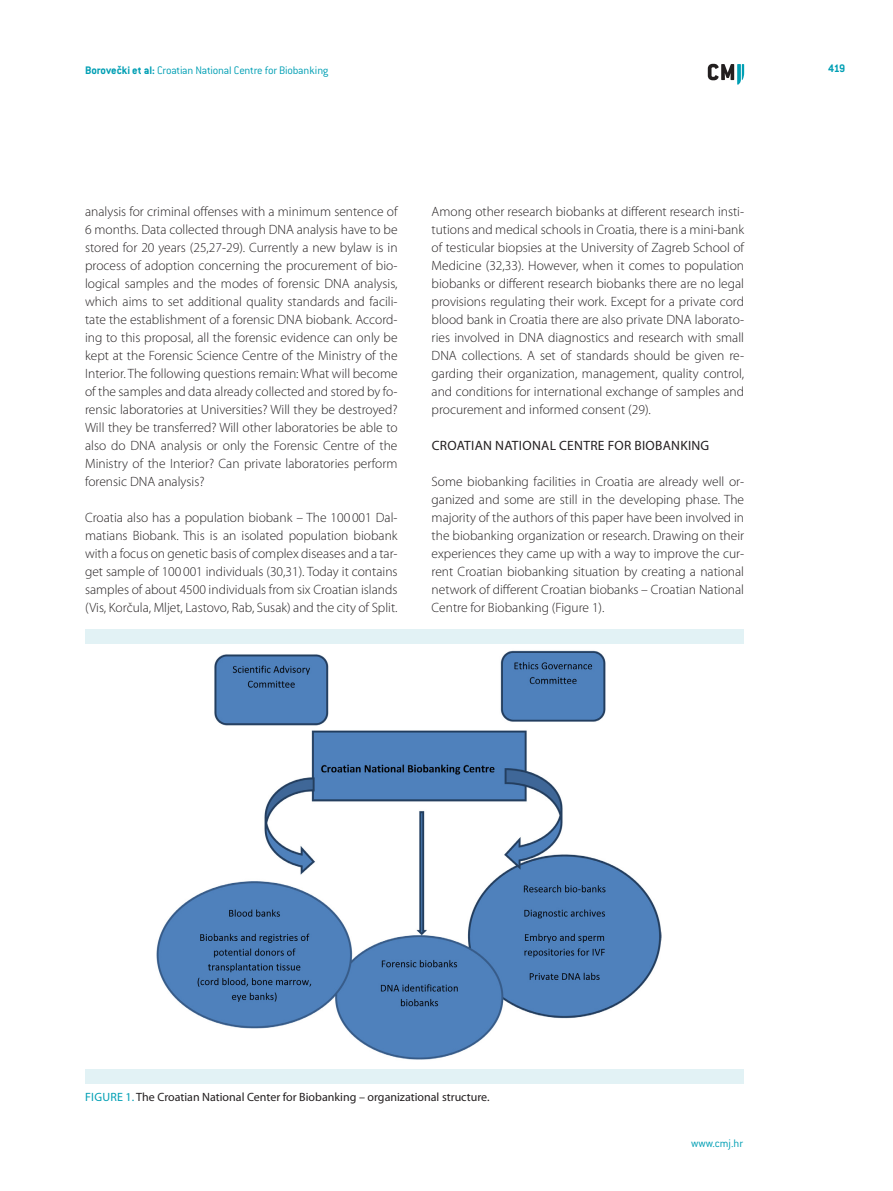
<style>
.page{position:relative;width:893px;height:1191px;background:#fff}
.page>*{position:absolute;margin:0;border:0;box-sizing:border-box;transform-origin:0 0}
.t1{font:300 13.5px/18px "Myriad Pro";color:#231f20;text-align:justify}
.t2{font:13.5px "Myriad Pro";letter-spacing:.02em;color:#231f20}
.t3{font:12px "Myriad Pro";color:#231f20}
.t4{font:300 12px "ITC Conduit LTCE";letter-spacing:-.015em;color:#009fb4}
.t5{font:700 12px "ITC Conduit LTCE";color:#009fb4}
.s1{font-weight:700}
.s2{color:#009fb4}
</style>
<div class="page">
<svg style="left:708px;top:64px;width:36px;height:21px"></svg>
<img style="left:156px;top:650px;width:506px;height:410px">
<div style="left:85px;top:629px;width:659px;height:15px;background:#e2f2f5"></div>
<div style="left:85px;top:1068px;width:659px;height:15px;background:#e2f2f5"></div>
<p class="t4" style="left:85px;top:63px;width:245px"><span class="s1">Borovečki et al:</span> Croatian National Centre for Biobanking</p>
<p class="t5" style="left:828px;top:61px;width:19px">419</p>
<p class="t1" style="left:85px;top:202px;width:314px">analysis for criminal offenses with a minimum sentence of 6 months. Data collected through DNA analysis have to be stored for 20 years (25,27-29). Currently a new bylaw is in process of adoption concerning the procurement of bio&shy;logical samples and the modes of forensic DNA analysis, which aims to set additional quality standards and facili&shy;tate the establishment of a forensic DNA biobank. Accord&shy;ing to this proposal, all the forensic evidence can only be kept at the Forensic Science Centre of the Ministry of the Interior. The following questions remain: What will become of the samples and data already collected and stored by fo&shy;rensic laboratories at Universities? Will they be destroyed?<br>Will they be transferred? Will other laboratories be able to also do DNA analysis or only the Forensic Centre of the Ministry of the Interior? Can private laboratories perform forensic DNA analysis?</p>
<p class="t1" style="left:85px;top:508px;width:314px">Croatia also has a population biobank – The 100 001 Dal&shy;matians Biobank. This is an isolated population biobank with a focus on genetic basis of complex diseases and a tar&shy;get sample of 100 001 individuals (30,31). Today it contains samples of about 4500 individuals from six Croatian islands (Vis, Korčula, Mljet, Lastovo, Rab, Susak) and the city of Split.</p>
<p class="t1" style="left:432px;top:202px;width:314px">Among other research biobanks at different research insti&shy;tutions and medical schools in Croatia, there is a mini-bank of testicular biopsies at the University of Zagreb School of Medicine (32,33). However, when it comes to population biobanks or different research biobanks there are no legal provisions regulating their work. Except for a private cord blood bank in Croatia there are also private DNA laborato&shy;ries involved in DNA diagnostics and research with small DNA collections. A set of standards should be given re&shy;garding their organization, management, quality control, and conditions for international exchange of samples and procurement and informed consent (29).</p>
<p class="t2" style="left:432px;top:437px;width:278px">Croatian National Centre for Biobanking</p>
<p class="t1" style="left:432px;top:472px;width:314px">Some biobanking facilities in Croatia are already well or&shy;ganized and some are still in the developing phase. The majority of the authors of this paper have been involved in the biobanking organization or research. Drawing on their experiences they came up with a way to improve the cur&shy;rent Croatian biobanking situation by creating a national network of different Croatian biobanks – Croatian National Centre for Biobanking (Figure 1).</p>
<p class="t3" style="left:85px;top:1089px;width:406px"><span class="s2">Figure 1.</span> The Croatian National Center for Biobanking – organizational structure.</p>
<p class="t4" style="left:691px;top:1136px;width:54px">www.cmj.hr</p>
</div>
